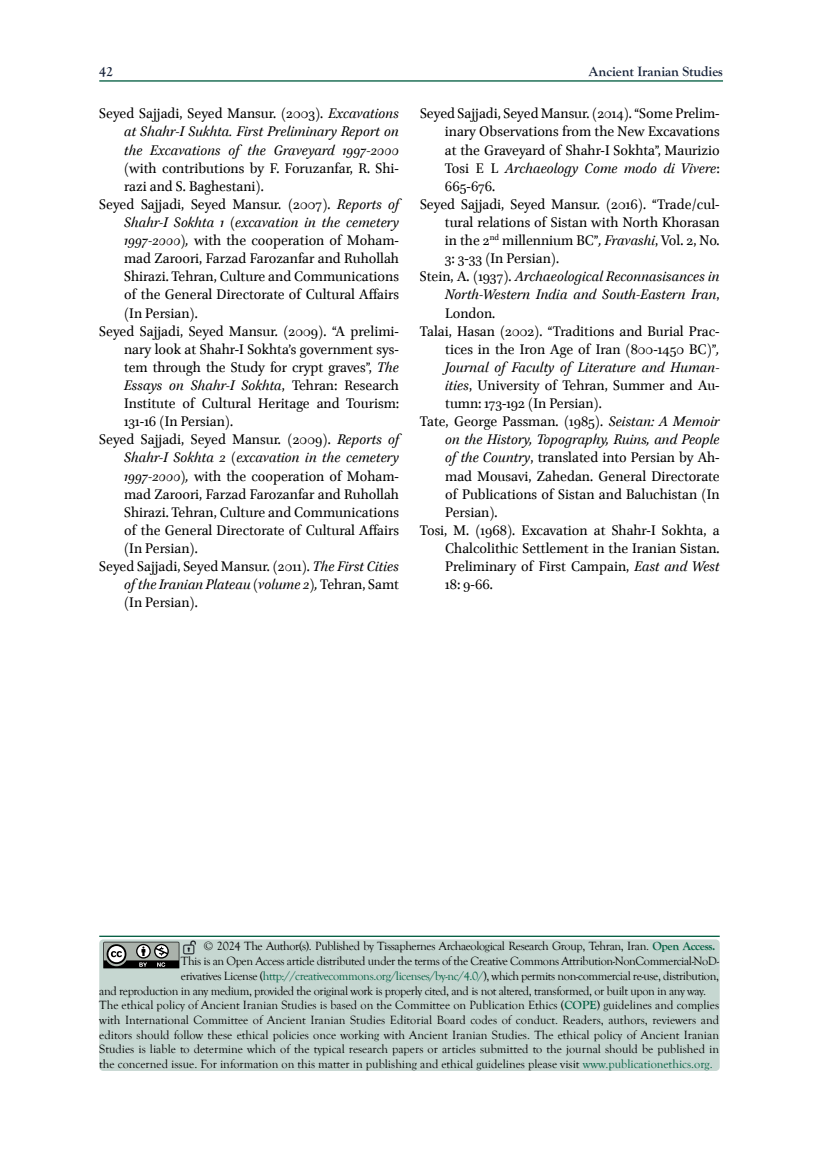
<style>
.page{position:relative;width:819px;height:1166px;background:#fff}
.page>*{position:absolute;margin:0;border:0;box-sizing:border-box;transform-origin:0 0}
.t1{font:15.75px "Brill";color:#000}
.t2{font:italic 15.75px/18.2px "Brill";color:#000;text-align:justify}
.t3{font:700 14px "Goudy Old Style T";letter-spacing:-.005em;color:#17233a}
.t4{font:12.25px "Goudy Old Style T";color:#000}
.t5{font:12.25px "Goudy Old Style T";letter-spacing:-.03em;color:#000}
.s1{font-style:normal}
.s2{font-style:italic}
.s3{font-weight:700;color:#015c40}
.s4{color:#015c40}
</style>
<div class="page">
<hr style="left:99px;top:80px;width:624px;height:2px;background:#015c40">
<div style="left:99px;top:939px;width:620px;height:132px;background:#c6d7d1;border-radius:4px"></div>
<hr style="left:99px;top:935px;width:620px;height:2px;background:#015c40">
<svg style="left:103px;top:941px;width:77px;height:27px;background:#757976"></svg>
<p class="t3" style="left:99px;top:63px;width:15px">42</p>
<p class="t3" style="left:589px;top:63px;width:135px">Ancient Iranian Studies</p>
<p class="t2" style="left:124px;top:105px;width:276px;text-indent:-25px"><span class="s1">Seyed Sajjadi, Seyed Mansur. (2003).</span> Excavations at Shahr-I Sukhta. First Preliminary Report on the Excavations of the Graveyard 1997-2000</p>
<p class="t1" style="left:124px;top:157px;width:276px">(with contributions by F. Foruzanfar, R. Shi-</p>
<p class="t1" style="left:124px;top:175px;width:141px">razi and S. Baghestani).</p>
<p class="t1" style="left:99px;top:193px;width:301px">Seyed Sajjadi, Seyed Mansur. (2007). <span class="s2">Reports of</span></p>
<p class="t2" style="left:124px;top:214px;width:276px">Shahr-I Sokhta 1 (excavation in the cemetery</p>
<p class="t1" style="left:124px;top:230px;width:276px"><span class="s2">1997-2000),</span> with the cooperation of Moham-</p>
<p class="t1" style="left:124px;top:248px;width:276px">mad Zaroori, Farzad Farozanfar and Ruhollah</p>
<p class="t1" style="left:124px;top:266px;width:276px">Shirazi. Tehran, Culture and Communications</p>
<p class="t1" style="left:124px;top:284px;width:276px">of the General Directorate of Cultural Affairs</p>
<p class="t1" style="left:124px;top:302px;width:75px">(In Persian).</p>
<p class="t1" style="left:99px;top:320px;width:301px">Seyed Sajjadi, Seyed Mansur. (2009). “A prelimi-</p>
<p class="t1" style="left:124px;top:338px;width:276px">nary look at Shahr-I Sokhta’s government sys-</p>
<p class="t1" style="left:124px;top:356px;width:276px">tem through the Study for crypt graves”, <span class="s2">The</span></p>
<p class="t2" style="left:124px;top:377px;width:276px">Essays on Shahr-I Sokhta<span class="s1">, Tehran: Research</span></p>
<p class="t1" style="left:124px;top:393px;width:276px">Institute of Cultural Heritage and Tourism:</p>
<p class="t1" style="left:124px;top:411px;width:111px">131-16 (In Persian).</p>
<p class="t1" style="left:99px;top:429px;width:301px">Seyed Sajjadi, Seyed Mansur. (2009). <span class="s2">Reports of</span></p>
<p class="t2" style="left:124px;top:449px;width:276px">Shahr-I Sokhta 2 (excavation in the cemetery</p>
<p class="t1" style="left:124px;top:465px;width:276px"><span class="s2">1997-2000),</span> with the cooperation of Moham-</p>
<p class="t1" style="left:124px;top:483px;width:276px">mad Zaroori, Farzad Farozanfar and Ruhollah</p>
<p class="t1" style="left:124px;top:501px;width:276px">Shirazi. Tehran, Culture and Communications</p>
<p class="t1" style="left:124px;top:519px;width:276px">of the General Directorate of Cultural Affairs</p>
<p class="t1" style="left:124px;top:538px;width:75px">(In Persian).</p>
<p class="t1" style="left:99px;top:556px;width:301px">Seyed Sajjadi, Seyed Mansur. (2011). <span class="s2">The First Cities</span></p>
<p class="t2" style="left:124px;top:576px;width:276px">of the Iranian Plateau (volume 2), <span class="s1">Tehran, Samt</span></p>
<p class="t1" style="left:124px;top:592px;width:75px">(In Persian).</p>
<p class="t1" style="left:420px;top:103px;width:301px">Seyed Sajjadi, Seyed Mansur. (2014). “Some Prelim-</p>
<p class="t1" style="left:445px;top:121px;width:276px">inary Observations from the New Excavations</p>
<p class="t1" style="left:445px;top:139px;width:276px">at the Graveyard of Shahr-I Sokhta”, Maurizio</p>
<p class="t2" style="left:445px;top:159px;width:276px"><span class="s1">Tosi E L</span> Archaeology Come modo di Vivere<span class="s1">:</span></p>
<p class="t1" style="left:445px;top:175px;width:52px">665-676.</p>
<p class="t1" style="left:420px;top:193px;width:301px">Seyed Sajjadi, Seyed Mansur. (2016). “Trade/cul-</p>
<p class="t1" style="left:445px;top:212px;width:276px">tural relations of Sistan with North Khorasan</p>
<p class="t1" style="left:445px;top:230px;width:276px">in the 2<sup>nd</sup> millennium BC”<span class="s2">, Fravashi</span>, Vol. 2, No.</p>
<p class="t1" style="left:445px;top:248px;width:116px">3: 3-33 (In Persian).</p>
<p class="t2" style="left:420px;top:268px;width:301px"><span class="s1">Stein, A. (1937).</span> Archaeological Reconnasisances in</p>
<p class="t2" style="left:445px;top:286px;width:276px">North-Western India and South-Eastern Iran<span class="s1">,</span></p>
<p class="t1" style="left:445px;top:302px;width:52px">London.</p>
<p class="t1" style="left:420px;top:320px;width:301px">Talai, Hasan (2002). “Traditions and Burial Prac-</p>
<p class="t1" style="left:445px;top:338px;width:276px">tices in the Iron Age of Iran (800-1450 BC<span class="s2">)</span>”<span class="s2">,</span></p>
<p class="t2" style="left:445px;top:359px;width:276px">Journal of Faculty of Literature and Human-</p>
<p class="t1" style="left:445px;top:375px;width:276px"><span class="s2">ities</span>, University of Tehran, Summer and Au-</p>
<p class="t1" style="left:445px;top:393px;width:158px">tumn: 173-192 (In Persian).</p>
<p class="t1" style="left:420px;top:411px;width:301px">Tate, George Passman. (1985). <span class="s2">Seistan: A Memoir</span></p>
<p class="t2" style="left:445px;top:431px;width:276px">on the History, Topography, Ruins, and People</p>
<p class="t1" style="left:445px;top:447px;width:276px"><span class="s2">of the Country</span>, translated into Persian by Ah-</p>
<p class="t1" style="left:445px;top:465px;width:276px">mad Mousavi, Zahedan. General Directorate</p>
<p class="t1" style="left:445px;top:483px;width:276px">of Publications of Sistan and Baluchistan (In</p>
<p class="t1" style="left:445px;top:501px;width:54px">Persian).</p>
<p class="t1" style="left:420px;top:519px;width:301px">Tosi, M. (1968). Excavation at Shahr-I Sokhta, a</p>
<p class="t1" style="left:445px;top:538px;width:276px">Chalcolithic Settlement in the Iranian Sistan.</p>
<p class="t1" style="left:445px;top:556px;width:276px">Preliminary of First Campain, <span class="s2">East and West</span></p>
<p class="t1" style="left:445px;top:574px;width:49px">18: 9-66.</p>
<p class="t5" style="left:204px;top:939px;width:513px">© 2024 The Author(s). Published by Tissaphernes Archaeological Research Group, Tehran, Iran. <span class="s3">Open Access.</span></p>
<p class="t5" style="left:181px;top:954px;width:539px">This is an Open Access article distributed under the terms of the Creative Commons Attribution-NonCommercial-NoD-</p>
<p class="t5" style="left:181px;top:969px;width:539px">erivatives License (<span class="s4">http://creativecommons.org/licenses/by-nc/4.0/</span>), which permits non-commercial re-use, distribution,</p>
<p class="t5" style="left:99px;top:984px;width:608px">and reproduction in any medium, provided the original work is properly cited, and is not altered, transformed, or built upon in any way.</p>
<p class="t4" style="left:99px;top:998px;width:621px">The ethical policy of Ancient Iranian Studies is based on the Committee on Publication Ethics (<span class="s3">COPE</span>) guidelines and complies</p>
<p class="t4" style="left:99px;top:1013px;width:621px">with International Committee of Ancient Iranian Studies Editorial Board codes of conduct. Readers, authors, reviewers and</p>
<p class="t4" style="left:99px;top:1028px;width:621px">editors should follow these ethical policies once working with Ancient Iranian Studies. The ethical policy of Ancient Iranian</p>
<p class="t4" style="left:99px;top:1042px;width:621px">Studies is liable to determine which of the typical research papers or articles submitted to the journal should be published in</p>
<p class="t4" style="left:99px;top:1057px;width:615px">the concerned issue. For information on this matter in publishing and ethical guidelines please visit <span class="s4">www.publicationethics.org.</span></p>
</div>
